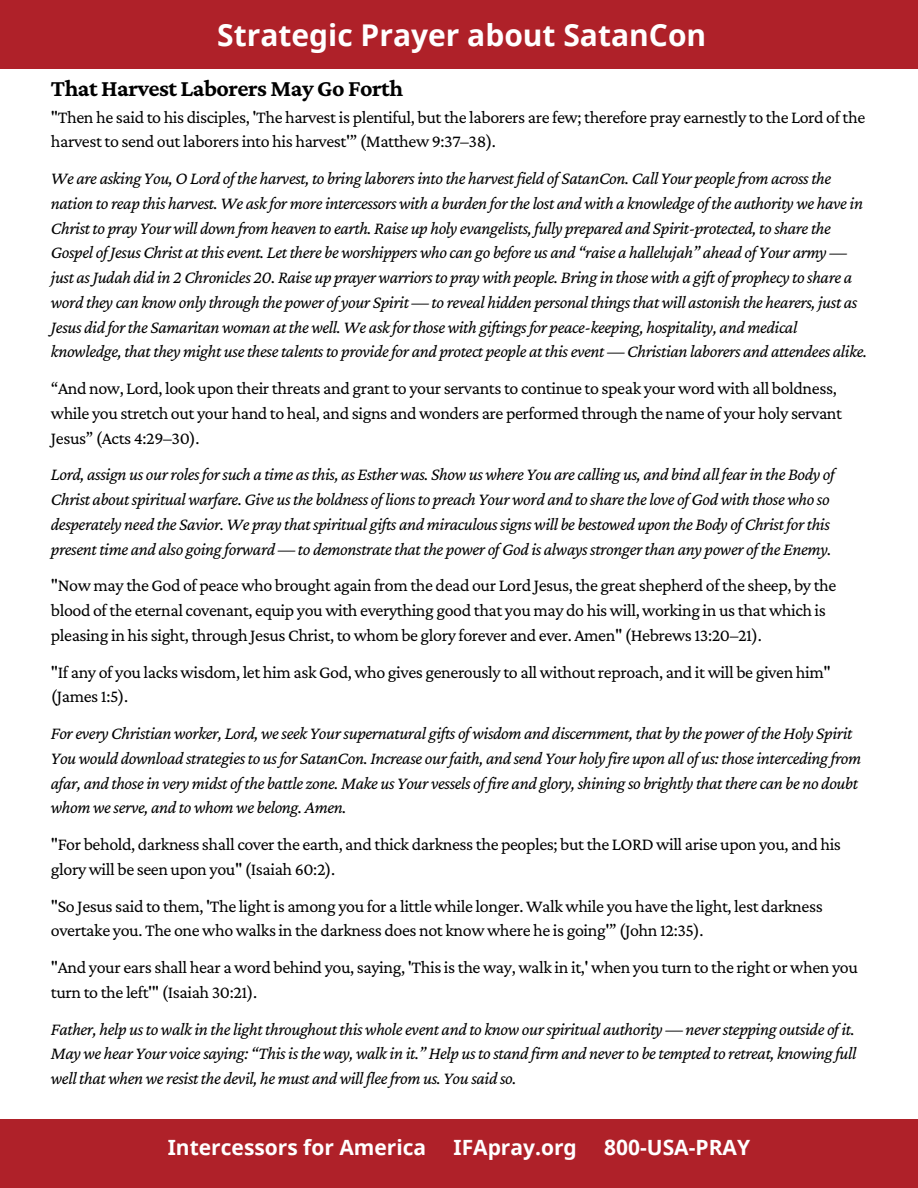
<style>
.page{position:relative;width:918px;height:1188px;background:#fff}
.page>*{position:absolute;margin:0;border:0;box-sizing:border-box;transform-origin:0 0}
.t1{font:700 30px "Noto Sans";color:#fff}
.t2{font:700 24px "Crimson Pro";letter-spacing:-.025em;color:#000}
.t3{font:700 21px "Noto Sans";color:#fff}
.t4{font:italic 18px/24.8px "Crimson Pro";letter-spacing:-.02em;color:#000}
.t5{font:18px/24.8px "Crimson Pro";letter-spacing:-.025em;color:#000}
</style>
<div class="page">
<div style="left:0;top:0;width:918px;height:69px;background:#af2129"></div>
<div style="left:0;top:1119px;width:918px;height:69px;background:#af2129"></div>
<h1 class="t1" style="left:217px;top:14px;width:491px">Strategic Prayer about SatanCon</h1>
<h2 class="t2" style="left:51px;top:75px;width:354px">That Harvest Laborers May Go Forth</h2>
<p class="t5" style="left:51px;top:104px;width:816px">"Then he said to his disciples, 'The harvest is plentiful, but the laborers are few; therefore pray earnestly to the Lord of the harvest to send out laborers into his harvest'” (Matthew 9:37–38).</p>
<p class="t4" style="left:51px;top:166px;width:818px">We are asking You, O Lord of the harvest, to bring laborers into the harvestfield of SatanCon. Call Your peoplefrom across the nation to reap this harvest. We ask for more intercessors with a burden for the lost and with a knowledge of the authority we have in Christ to pray Your will down from heaven to earth. Raise up holy evangelists, fully prepared and Spirit-protected, to share the Gospel ofJesus Christ at this event. Let there be worshippers who can go before us and “raise a hallelujah” ahead of Your army — just asJudah did in 2 Chronicles 20. Raise up prayer warriors to pray with people. Bring in those with a gift of prophecy to share a word they can know only through the power of your Spirit — to reveal hidden personal things that will astonish the hearers, just as Jesus did for the Samaritan woman at the well. We ask for those with giftingsfor peace-keeping, hospitality, and medical knowledge, that they might use these talents to providefor and protect people at this event — Christian laborers and attendees alike.</p>
<p class="t5" style="left:51px;top:376px;width:793px">“And now, Lord, look upon their threats and grant to your servants to continue to speak your word with all boldness, while you stretch out your hand to heal, and signs and wonders are performed through the name of your holy servant<br>Jesus” (Acts 4:29–30).</p>
<p class="t4" style="left:51px;top:462px;width:785px">Lord, assign us our rolesfor such a time as this, as Esther was. Show us where You are calling us, and bind all fear in the Body of Christ about spiritual warfare. Give us the boldness of lions to preach Your word and to share the love of God with those who so desperately need the Savior. We pray that spiritual gifts and miraculous signs will be bestowed upon the Body of Christfor this present time and also going forward — to demonstrate that the power of God is always stronger than any power of the Enemy.</p>
<p class="t5" style="left:51px;top:573px;width:787px">"Now may the God of peace who brought again from the dead our Lord Jesus, the great shepherd of the sheep, by the blood of the eternal covenant, equip you with everything good that you may do his will, working in us that which is pleasing in his sight, through Jesus Christ, to whom be glory forever and ever. Amen" (Hebrews 13:20–21).</p>
<p class="t5" style="left:51px;top:659px;width:781px">"If any of you lacks wisdom, let him ask God, who gives generously to all without reproach, and it will be given him" (James 1:5).</p>
<p class="t4" style="left:51px;top:721px;width:812px">For every Christian worker, Lord, we seek Your supernatural gifts ofwisdom and discernment, that by the power of the Holy Spirit You would download strategies to usfor SatanCon. Increase ourfaith, and send Your holy fire upon all of us: those interceding from afar, and those in very midst of the battle zone. Make us Your vessels of fire and glory, shining so brightly that there can be no doubt whom we serve, and to whom we belong. Amen.</p>
<p class="t5" style="left:51px;top:832px;width:792px">"For behold, darkness shall cover the earth, and thick darkness the peoples; but the LORD will arise upon you, and his glory will be seen upon you" (Isaiah 60:2).</p>
<p class="t5" style="left:51px;top:893px;width:773px">"So Jesus said to them, 'The light is among you for a little while longer. Walk while you have the light, lest darkness overtake you. The one who walks in the darkness does not know where he is going'” (John 12:35).</p>
<p class="t5" style="left:51px;top:955px;width:809px">"And your ears shall hear a word behind you, saying, 'This is the way, walk in it,' when you turn to the right or when you turn to the left'" (Isaiah 30:21).</p>
<p class="t4" style="left:51px;top:1016px;width:807px;text-align:justify">Father, help us to walk in the light throughout this whole event and to know our spiritual authority — never stepping outside of it.<br>May we hear Your voice saying: “This is the way, walk in it.” Help us to stand firm and never to be tempted to retreat, knowing full well that when we resist the devil, he must and will fleefrom us. You said so.</p>
<p class="t3" style="left:168px;top:1133px;width:260px">Intercessors for America</p>
<p class="t3" style="left:454px;top:1133px;width:125px">IFApray.org</p>
<p class="t3" style="left:604px;top:1133px;width:148px">800-USA-PRAY</p>
</div>
